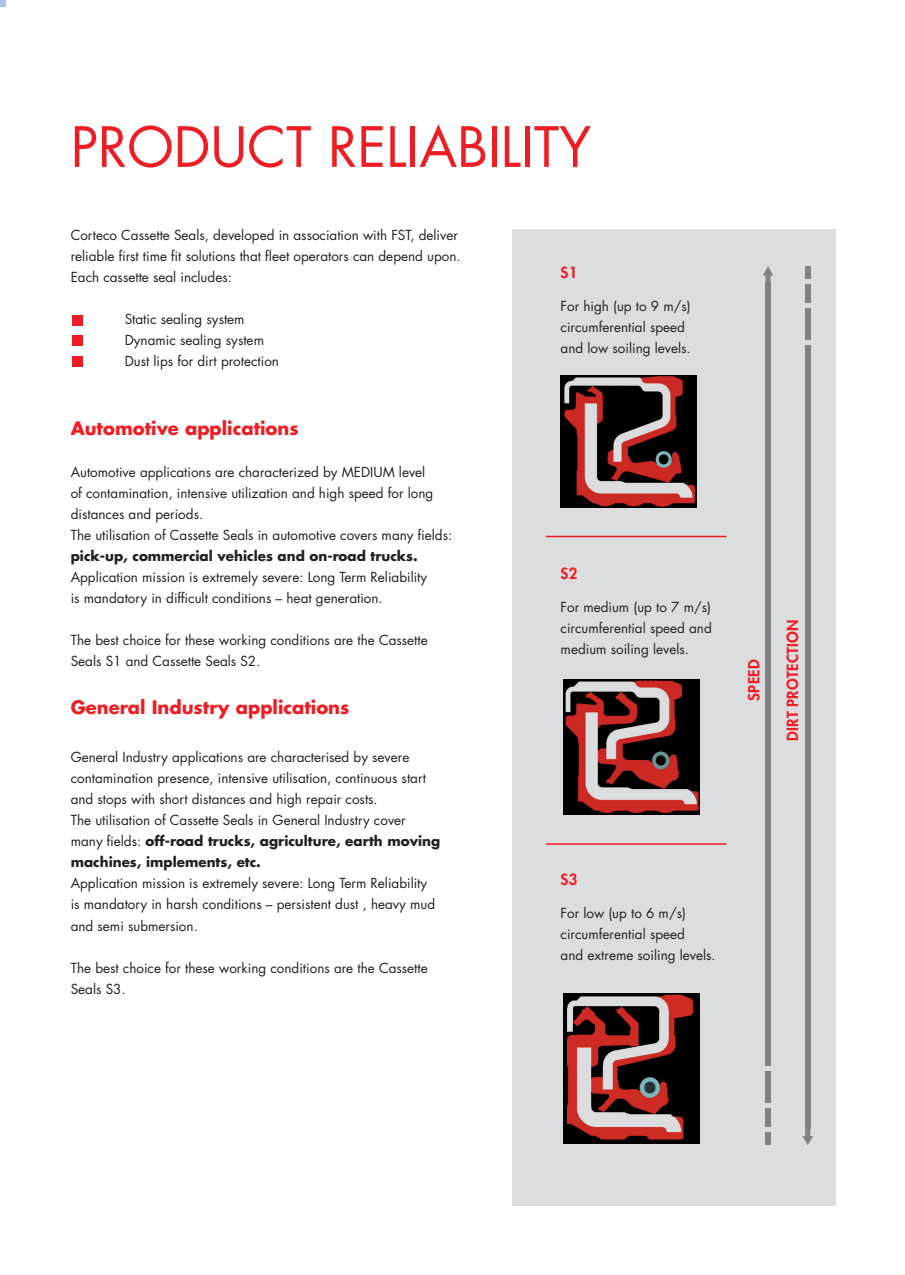
<style>
.page{position:relative;width:905px;height:1275px;background:#fff}
.page>*{position:absolute;margin:0;border:0;box-sizing:border-box;transform-origin:0 0}
.t1{font:54px "Futura LT";color:#ee1d23}
.t2{font:700 18px "Futura LT";color:#ee1d23}
.t3{font:800 15px "Futura LT";letter-spacing:.015em;color:#ee1d23}
.t4{font:13.5px/21px "Futura LT";color:#231f20}
.t5{font:700 13.5px "Futura LT";color:#231f20}
.s1{font-weight:700}
</style>
<div class="page">
<div style="left:512px;top:230px;width:323px;height:976px;background:#dcdddf"></div>
<img style="left:563px;top:993px;width:137px;height:150px">
<img style="left:563px;top:680px;width:137px;height:135px">
<img style="left:561px;top:375px;width:136px;height:132px">
<hr style="left:546px;top:536px;width:180px;height:1px;background:#ee1d23">
<hr style="left:546px;top:843px;width:180px;height:2px;background:#ee1d23">
<div style="left:72px;top:315px;width:11px;height:11px;background:#ee1d23"></div>
<div style="left:72px;top:336px;width:11px;height:10px;background:#ee1d23"></div>
<div style="left:72px;top:356px;width:11px;height:11px;background:#ee1d23"></div>
<div style="left:765px;top:283px;width:6px;height:783px;background:#808285"></div>
<div style="left:765px;top:1071px;width:6px;height:32px;background:#808285"></div>
<div style="left:765px;top:1108px;width:6px;height:19px;background:#808285"></div>
<div style="left:765px;top:1132px;width:6px;height:13px;background:#808285"></div>
<svg style="left:763px;top:266px;width:10px;height:17px"></svg>
<div style="left:805px;top:346px;width:5px;height:783px;background:#808285"></div>
<div style="left:805px;top:309px;width:5px;height:31px;background:#808285"></div>
<div style="left:805px;top:285px;width:5px;height:18px;background:#808285"></div>
<div style="left:805px;top:266px;width:5px;height:13px;background:#808285"></div>
<svg style="left:802px;top:1127px;width:11px;height:18px"></svg>
<svg style="left:0;top:0;width:6px;height:7px"></svg>
<h1 class="t1" style="left:71px;top:113px;width:522px">PRODUCT RELIABILITY</h1>
<p class="t4" style="left:71px;top:225px;width:392px">Corteco Cassette Seals, developed in association with FST, deliver reliable first time fit solutions that fleet operators can depend upon.<br>Each cassette seal includes:</p>
<p class="t4" style="left:125px;top:309px;width:156px">Static sealing system<br>Dynamic sealing system<br>Dust lips for dirt protection</p>
<h2 class="t2" style="left:71px;top:417px;width:229px">Automotive applications</h2>
<p class="t4" style="left:71px;top:462px;width:383px">Automotive applications are characterized by MEDIUM level<br>of contamination, intensive utilization and high speed for long distances and periods.<br>The utilisation of Cassette Seals in automotive covers many fields:</p>
<p class="t5" style="left:71px;top:547px;width:349px">pick-up, commercial vehicles and on-road trucks.</p>
<p class="t4" style="left:71px;top:567px;width:358px">Application mission is extremely severe: Long Term Reliability is mandatory in difficult conditions – heat generation.</p>
<p class="t4" style="left:71px;top:630px;width:358px">The best choice for these working conditions are the Cassette<br>Seals S1 and Cassette Seals S2.</p>
<h2 class="t2" style="left:71px;top:696px;width:280px">General Industry applications</h2>
<p class="t4" style="left:71px;top:747px;width:371px">General Industry applications are characterised by severe contamination presence, intensive utilisation, continuous start and stops with short distances and high repair costs.<br>The utilisation of Cassette Seals in General Industry cover many fields: <span class="s1">off-road trucks, agriculture, earth moving machines, implements, etc.</span></p>
<p class="t4" style="left:71px;top:873px;width:366px">Application mission is extremely severe: Long Term Reliability is mandatory in harsh conditions – persistent dust , heavy mud and semi submersion.</p>
<p class="t4" style="left:71px;top:957px;width:358px">The best choice for these working conditions are the Cassette<br>Seals S3.</p>
<p class="t3" style="left:561px;top:263px;width:18px">S1</p>
<p class="t4" style="left:561px;top:296px;width:132px">For high (up to 9 m/s) circumferential speed and low soiling levels.</p>
<p class="t3" style="left:561px;top:564px;width:18px">S2</p>
<p class="t4" style="left:561px;top:597px;width:153px;text-align:justify">For medium (up to 7 m/s) circumferential speed and medium soiling levels.</p>
<p class="t3" style="left:561px;top:869px;width:18px">S3</p>
<p class="t4" style="left:561px;top:902px;width:157px">For low (up to 6 m/s) circumferential speed<br>and extreme soiling levels.</p>
<p class="t3" style="left:744px;top:701px;width:43px;rotate:-90deg">SPEED</p>
<p class="t3" style="left:782px;top:740px;width:122px;rotate:-90deg">DIRT PROTECTION</p>
</div>
